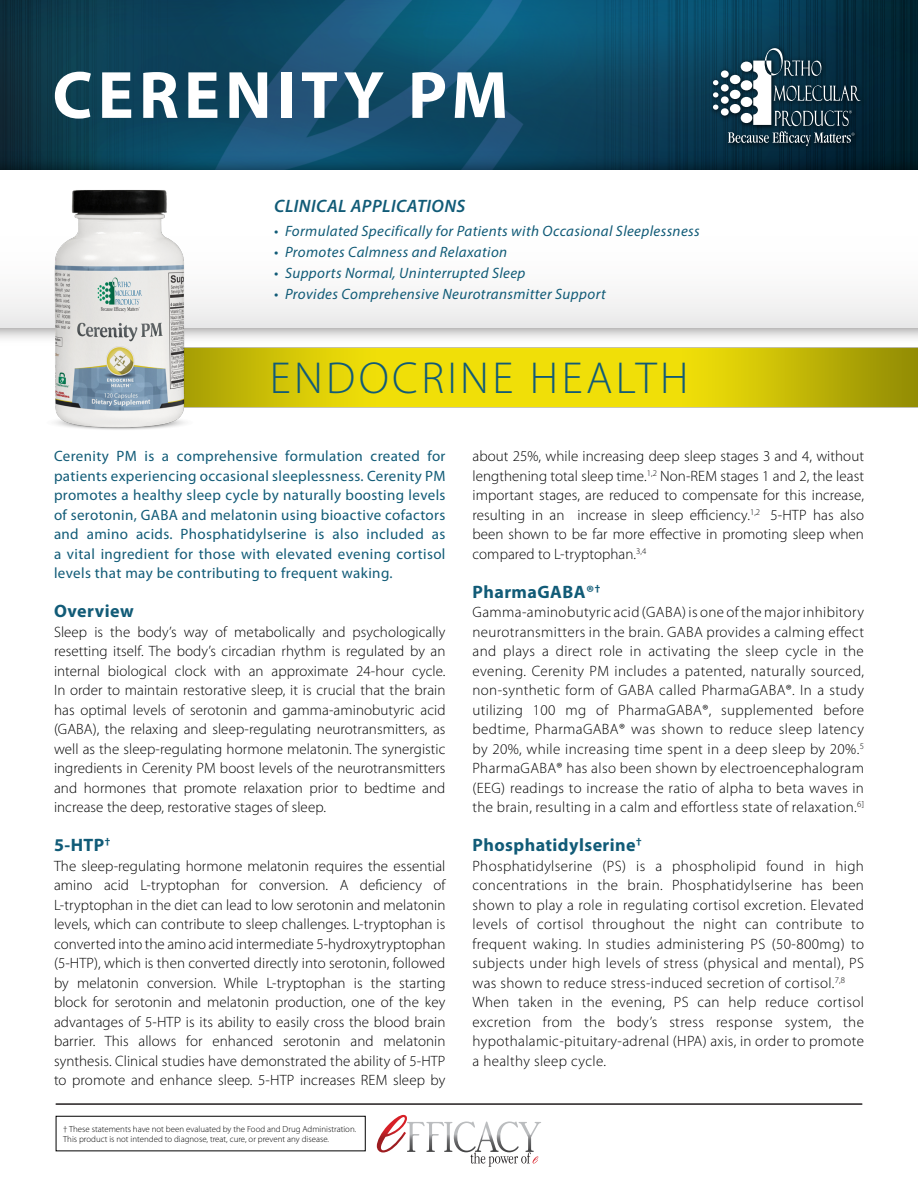
<style>
.page{position:relative;width:918px;height:1188px;background:#fff}
.page>*{position:absolute;margin:0;border:0;box-sizing:border-box;transform-origin:0 0}
.t1{font:700 67.5px "Myriad Pro";letter-spacing:.075em;color:#fff}
.t2{font:300 45px "Myriad Pro";letter-spacing:.075em;color:#115b77}
.t3{font:700 18px "Myriad Pro";letter-spacing:.025em;color:#115b77}
.t4{font:italic 600 18px "Myriad Pro";letter-spacing:.025em;color:#115b77}
.t5{font:300 15px/19.5px "Myriad Pro";letter-spacing:.025em;color:#000;text-align:justify}
.t6{font:15px/19.5px "Myriad Pro";letter-spacing:.025em;color:#115b77;text-align:justify}
.t7{font:italic 15px "Myriad Pro";letter-spacing:.025em;color:#115b77}
.t8{font:300 8.85px/10.6px "Myriad Pro";color:#000}
</style>
<div class="page">
<img style="left:0;top:0;width:918px;height:148px">
<img style="left:0;top:148px;width:918px;height:191px">
<div style="left:0;top:170px;width:918px;height:158px;background:#fefefe"></div>
<img style="left:198px;top:311px;width:720px;height:97px">
<img style="left:708px;top:43px;width:160px;height:111px">
<div style="left:721px;top:70px;width:8px;height:8px;background:#fff;border-radius:50%"></div>
<div style="left:721px;top:84px;width:8px;height:8px;background:#fff;border-radius:50%"></div>
<div style="left:721px;top:96px;width:8px;height:8px;background:#fff;border-radius:50%"></div>
<div style="left:721px;top:108px;width:8px;height:8px;background:#fff;border-radius:50%"></div>
<svg style="left:713px;top:80px;width:5px;height:5px"></svg>
<svg style="left:713px;top:92px;width:5px;height:6px"></svg>
<svg style="left:713px;top:105px;width:5px;height:5px"></svg>
<svg style="left:728px;top:48px;width:133px;height:98px;background:#3a5663"></svg>
<svg style="left:377px;top:1115px;width:164px;height:52px"></svg>
<hr style="left:56px;top:1103px;width:806px;height:2px;background:#231f20">
<img style="left:40px;top:190px;width:158px;height:240px">
<h1 class="t1" style="left:52px;top:51px;width:457px">CERENITY PM</h1>
<p class="t4" style="left:274px;top:194px;width:193px">CLINICAL APPLICATIONS</p>
<p class="t7" style="left:274px;top:222px;width:427px">• Formulated Specifically for Patients with Occasional Sleeplessness</p>
<p class="t7" style="left:274px;top:243px;width:234px">• Promotes Calmness and Relaxation</p>
<p class="t7" style="left:274px;top:264px;width:253px">• Supports Normal, Uninterrupted Sleep</p>
<p class="t7" style="left:274px;top:285px;width:333px">• Provides Comprehensive Neurotransmitter Support</p>
<h2 class="t2" style="left:270px;top:351px;width:420px">ENDOCRINE HEALTH</h2>
<p class="t6" style="left:54px;top:447px;width:393px">Cerenity PM is a comprehensive formulation created for patients experiencing occasional sleeplessness. Cerenity PM promotes a healthy sleep cycle by naturally boosting levels of serotonin, GABA and melatonin using bioactive cofactors and amino acids. Phosphatidylserine is also included as a vital ingredient for those with elevated evening cortisol levels that may be contributing to frequent waking.</p>
<p class="t3" style="left:54px;top:599px;width:81px">Overview</p>
<p class="t5" style="left:54px;top:622px;width:393px">Sleep is the body’s way of metabolically and psychologically resetting itself. The body’s circadian rhythm is regulated by an internal biological clock with an approximate 24-hour cycle.<br>In order to maintain restorative sleep, it is crucial that the brain has optimal levels of serotonin and gamma-aminobutyric acid (GABA), the relaxing and sleep-regulating neurotransmitters, as well as the sleep-regulating hormone melatonin. The synergistic ingredients in Cerenity PM boost levels of the neurotransmitters and hormones that promote relaxation prior to bedtime and increase the deep, restorative stages of sleep.</p>
<p class="t3" style="left:54px;top:833px;width:58px">5-HTP<sup>†</sup></p>
<p class="t5" style="left:54px;top:856px;width:393px">The sleep-regulating hormone melatonin requires the essential amino acid L-tryptophan for conversion. A deficiency of L-tryptophan in the diet can lead to low serotonin and melatonin levels, which can contribute to sleep challenges. L-tryptophan is converted into the amino acid intermediate 5-hydroxytryptophan (5-HTP), which is then converted directly into serotonin, followed by melatonin conversion. While L-tryptophan is the starting block for serotonin and melatonin production, one of the key advantages of 5-HTP is its ability to easily cross the blood brain barrier. This allows for enhanced serotonin and melatonin synthesis. Clinical studies have demonstrated the ability of 5-HTP to promote and enhance sleep. 5-HTP increases REM sleep by</p>
<p class="t8" style="left:63px;top:1123px;width:295px">† These statements have not been evaluated by the Food and Drug Administration.<br>This product is not intended to diagnose, treat, cure, or prevent any disease.</p>
<p class="t5" style="left:472px;top:446px;width:393px">about 25%, while increasing deep sleep stages 3 and 4, without lengthening total sleep time.<sup>1,2</sup> Non-REM stages 1 and 2, the least important stages, are reduced to compensate for this increase, resulting in an increase in sleep efficiency.<sup>1,2</sup> 5-HTP has also been shown to be far more effective in promoting sleep when compared to L-tryptophan.<sup>3,4</sup></p>
<p class="t3" style="left:472px;top:580px;width:129px">PharmaGABA®<sup>†</sup></p>
<p class="t5" style="left:472px;top:602px;width:393px">Gamma-aminobutyric acid (GABA) is one of the major inhibitory neurotransmitters in the brain. GABA provides a calming effect and plays a direct role in activating the sleep cycle in the evening. Cerenity PM includes a patented, naturally sourced, non-synthetic form of GABA called PharmaGABA®. In a study utilizing 100 mg of PharmaGABA®, supplemented before bedtime, PharmaGABA® was shown to reduce sleep latency by 20%, while increasing time spent in a deep sleep by 20%.<sup>5<br></sup>PharmaGABA® has also been shown by electroencephalogram (EEG) readings to increase the ratio of alpha to beta waves in the brain, resulting in a calm and effortless state of relaxation.<sup>6]</sup></p>
<p class="t3" style="left:472px;top:833px;width:171px">Phosphatidylserine<sup>†</sup></p>
<p class="t5" style="left:472px;top:856px;width:393px;text-align:left">Phosphatidylserine (PS) is a phospholipid found in high concentrations in the brain. Phosphatidylserine has been shown to play a role in regulating cortisol excretion. Elevated levels of cortisol throughout the night can contribute to frequent waking. In studies administering PS (50-800mg) to subjects under high levels of stress (physical and mental), PS was shown to reduce stress-induced secretion of cortisol.<sup>7,8<br></sup>When taken in the evening, PS can help reduce cortisol excretion from the body’s stress response system, the hypothalamic-pituitary-adrenal (HPA) axis, in order to promote a healthy sleep cycle.</p>
</div>
